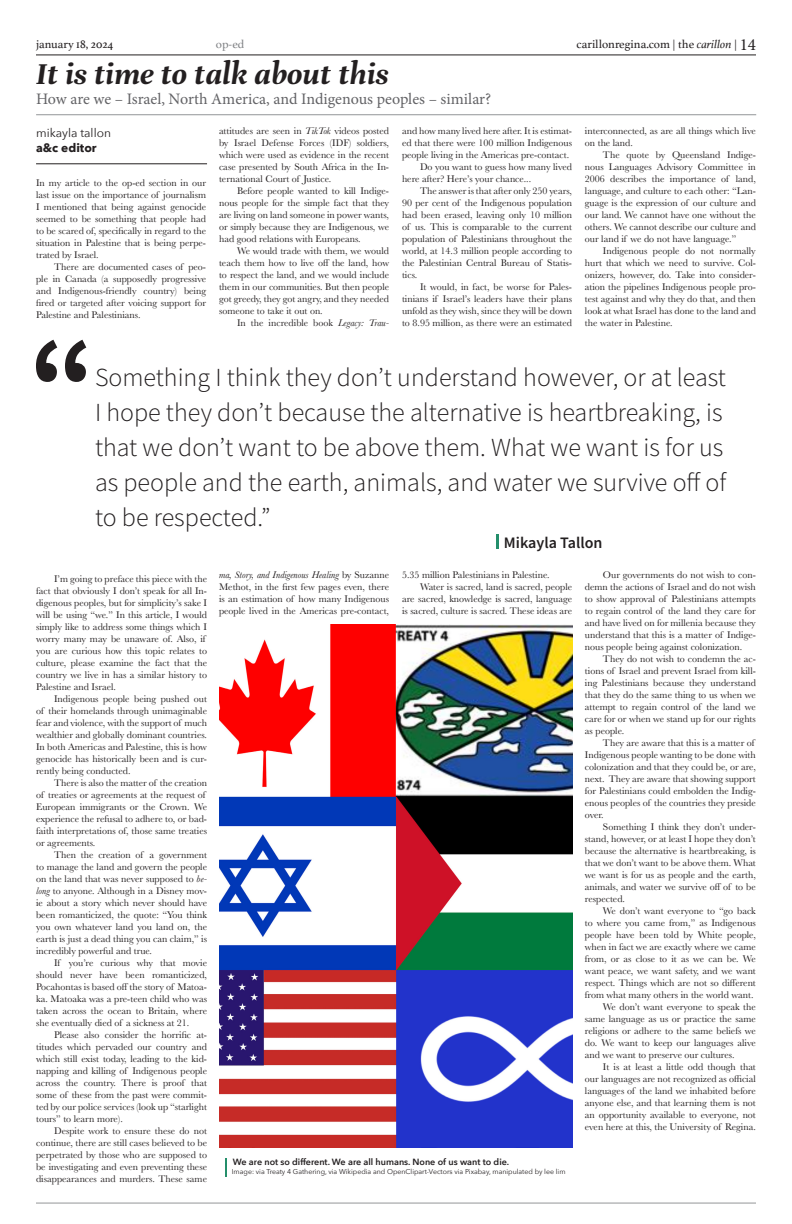
<style>
.page{position:relative;width:792px;height:1224px;background:#fff}
.page>*{position:absolute;margin:0;border:0;box-sizing:border-box;transform-origin:0 0}
.t1{font:700 122.4px "Source Sans Pro";color:#231f20}
.t2{font:italic 700 33px "Unna";color:#231f20}
.t3{font:300 26px/35px "Source Sans Pro";color:#231f20}
.t4{font:17px "Minion Pro";color:#231f20}
.t5{font:16px "Minion Pro";letter-spacing:-.005em;color:#636366}
.t6{font:600 16px "Source Sans Pro";color:#231f20}
.t7{font:12px "Athelas";color:#231f20}
.t8{font:12px "Avenir Next";color:#231f20}
.t9{font:700 12px "Avenir Next";color:#231f20}
.t10{font:12px "Athelas";color:#808285}
.t11{font:11.9px "Athelas";color:#231f20}
.t12{font:10px/12px "Baskerville";color:#231f20;text-align:justify}
.t13{font:600 9px "Avenir Next";color:#231f20}
.t14{font:7px "Avenir Next";color:#231f20}
.s1{font-style:italic}
</style>
<div class="page">
<hr style="left:36px;top:54px;width:720px;height:1px;background:#231f20">
<hr style="left:36px;top:163px;width:171px;height:1px;background:#231f20">
<hr style="left:36px;top:114px;width:720px;height:1px;background:#939598">
<img style="left:219px;top:625px;width:354px;height:523px">
<svg style="left:225px;top:1158px;width:2px;height:18px"></svg>
<hr style="left:36px;top:1203px;width:720px;height:1px;background:#939598">
<svg style="left:497px;top:535px;width:2px;height:13px"></svg>
<p class="t11" style="left:36px;top:35px;width:79px">january 18, 2024</p>
<p class="t10" style="left:216px;top:35px;width:30px">op-ed</p>
<p class="t7" style="left:577px;top:35px;width:162px">carillonregina.com | the <span class="s1">carillon</span> |</p>
<p class="t4" style="left:740px;top:33px;width:18px">14</p>
<p class="t2" style="left:36px;top:51px;width:354px">It is time to talk about this</p>
<p class="t5" style="left:36px;top:88px;width:457px">How are we – Israel, North America, and Indigenous peoples – similar?</p>
<p class="t8" style="left:36px;top:123px;width:76px">mikayla tallon</p>
<p class="t9" style="left:36px;top:137px;width:62px">a&amp;c editor</p>
<p class="t12" style="left:36px;top:177px;width:172px">In my article to the op-ed section in our last issue on the importance of journalism I mentioned that being against genocide seemed to be something that people had to be scared of, specifically in regard to the situation in Palestine that is being perpe&shy;trated by Israel.</p>
<p class="t12" style="left:36px;top:261px;width:172px;text-indent:18px">There are documented cases of peo&shy;ple in Canada (a supposedly progressive and Indigenous-friendly country) being fired or targeted after voicing support for Palestine and Palestinians.</p>
<p class="t12" style="left:219px;top:125px;width:172px">attitudes are seen in <span class="s1">TikTok</span> videos posted by Israel Defense Forces (IDF) soldiers, which were used as evidence in the recent case presented by South Africa in the In&shy;ternational Court of Justice.</p>
<p class="t12" style="left:219px;top:185px;width:172px;text-indent:18px">Before people wanted to kill Indige&shy;nous people for the simple fact that they are living on land someone in power wants, or simply because they are Indigenous, we had good relations with Europeans.</p>
<p class="t12" style="left:219px;top:245px;width:172px;text-indent:18px">We would trade with them, we would teach them how to live off the land, how to respect the land, and we would include them in our communities. But then people got greedy, they got angry, and they needed someone to take it out on.</p>
<p class="t12" style="left:237px;top:317px;width:154px">In the incredible book <span class="s1">Legacy: Trau-</span></p>
<p class="t12" style="left:402px;top:125px;width:172px">and how many lived here after. It is estimat&shy;ed that there were 100 million Indigenous people living in the Americas pre-contact.</p>
<p class="t12" style="left:402px;top:161px;width:172px;text-indent:18px">Do you want to guess how many lived here after? Here’s your chance...</p>
<p class="t12" style="left:402px;top:185px;width:172px;text-indent:18px">The answer is that after only 250 years, 90 per cent of the Indigenous population had been erased, leaving only 10 million of us. This is comparable to the current population of Palestinians throughout the world, at 14.3 million people according to the Palestinian Central Bureau of Statis&shy;tics.</p>
<p class="t12" style="left:402px;top:281px;width:172px;text-indent:18px">It would, in fact, be worse for Pales&shy;tinians if Israel’s leaders have their plans unfold as they wish, since they will be down to 8.95 million, as there were an estimated</p>
<p class="t12" style="left:585px;top:125px;width:172px">interconnected, as are all things which live on the land.</p>
<p class="t12" style="left:585px;top:149px;width:172px;text-indent:18px">The quote by Queensland Indige&shy;nous Languages Advisory Committee in 2006 describes the importance of land, language, and culture to each other: “Lan&shy;guage is the expression of our culture and our land. We cannot have one without the others. We cannot describe our culture and our land if we do not have language.”</p>
<p class="t12" style="left:585px;top:245px;width:172px;text-indent:18px">Indigenous people do not normally hurt that which we need to survive. Col&shy;onizers, however, do. Take into consider&shy;ation the pipelines Indigenous people pro&shy;test against and why they do that, and then look at what Israel has done to the land and the water in Palestine.</p>
<p class="t1" style="left:29px;top:300px;width:67px">“</p>
<p class="t3" style="left:95px;top:360px;width:633px">Something I think they don’t understand however, or at least I hope they don’t because the alternative is heartbreaking, is that we don’t want to be above them. What we want is for us as people and the earth, animals, and water we survive off of to be respected.”</p>
<p class="t6" style="left:504px;top:532px;width:100px">Mikayla Tallon</p>
<p class="t12" style="left:36px;top:573px;width:172px;text-align:left;text-indent:18px">I’m going to preface this piece with the fact that obviously I don’t speak for all In&shy;digenous peoples, but for simplicity’s sake I will be using “we.” In this article, I would simply like to address some things which I worry many may be unaware of. Also, if you are curious how this topic relates to culture, please examine the fact that the country we live in has a similar history to Palestine and Israel.</p>
<p class="t12" style="left:36px;top:693px;width:172px;text-indent:18px">Indigenous people being pushed out of their homelands through unimaginable fear and violence, with the support of much wealthier and globally dominant countries.<br>In both Americas and Palestine, this is how genocide has historically been and is cur&shy;rently being conducted.</p>
<p class="t12" style="left:36px;top:777px;width:172px;text-align:left;text-indent:18px">There is also the matter of the creation of treaties or agreements at the request of European immigrants or the Crown. We experience the refusal to adhere to, or bad&shy;faith interpretations of, those same treaties or agreements.</p>
<p class="t12" style="left:36px;top:849px;width:172px;text-indent:18px">Then the creation of a government to manage the land and govern the people on the land that was never supposed to <span class="s1">be&shy;long</span> to anyone. Although in a Disney mov&shy;ie about a story which never should have been romanticized, the quote: “You think you own whatever land you land on, the earth is just a dead thing you can claim,” is incredibly powerful and true.</p>
<p class="t12" style="left:36px;top:957px;width:172px;text-indent:18px">If you’re curious why that movie should never have been romanticized, Pocahontas is based off the story of Matoa&shy;ka. Matoaka was a pre-teen child who was taken across the ocean to Britain, where she eventually died of a sickness at 21.</p>
<p class="t12" style="left:36px;top:1029px;width:172px;text-indent:18px">Please also consider the horrific at&shy;titudes which pervaded our country and which still exist today, leading to the kid&shy;napping and killing of Indigenous people across the country. There is proof that some of these from the past were commit&shy;ted by our police services (look up “starlight tours” to learn more).</p>
<p class="t12" style="left:36px;top:1125px;width:172px;text-indent:18px">Despite work to ensure these do not continue, there are still cases believed to be perpetrated by those who are supposed to be investigating and even preventing these disappearances and murders. These same</p>
<p class="t12" style="left:219px;top:569px;width:172px"><span class="s1">ma, Story, and Indigenous Healing</span> by Suzanne Methot, in the first few pages even, there is an estimation of how many Indigenous people lived in the Americas pre-contact,</p>
<p class="t12" style="left:402px;top:569px;width:149px">5.35 million Palestinians in Palestine.</p>
<p class="t12" style="left:402px;top:581px;width:172px;text-indent:18px">Water is sacred, land is sacred, people are sacred, knowledge is sacred, language is sacred, culture is sacred. These ideas are</p>
<p class="t13" style="left:233px;top:1154px;width:278px">We are not so different. We are all humans. None of us want to die.</p>
<p class="t14" style="left:232px;top:1166px;width:335px">Image: via Treaty 4 Gathering, via Wikipedia and OpenClipart-Vectors via Pixabay, manipulated by lee lim</p>
<p class="t12" style="left:585px;top:569px;width:172px;text-indent:18px">Our governments do not wish to con&shy;demn the actions of Israel and do not wish to show approval of Palestinians attempts to regain control of the land they care for and have lived on for millenia because they understand that this is a matter of Indige&shy;nous people being against colonization.</p>
<p class="t12" style="left:585px;top:653px;width:172px;text-indent:18px">They do not wish to condemn the ac&shy;tions of Israel and prevent Israel from kill&shy;ing Palestinians because they understand that they do the same thing to us when we attempt to regain control of the land we care for or when we stand up for our rights as people.</p>
<p class="t12" style="left:585px;top:737px;width:172px;text-align:left;text-indent:18px">They are aware that this is a matter of Indigenous people wanting to be done with colonization and that they could be, or are, next. They are aware that showing support for Palestinians could embolden the Indig&shy;enous peoples of the countries they preside over.</p>
<p class="t12" style="left:585px;top:821px;width:172px;text-indent:18px">Something I think they don’t under&shy;stand, however, or at least I hope they don’t because the alternative is heartbreaking, is that we don’t want to be above them. What we want is for us as people and the earth, animals, and water we survive off of to be respected.</p>
<p class="t12" style="left:585px;top:905px;width:172px;text-indent:18px">We don’t want everyone to “go back to where you came from,” as Indigenous people have been told by White people, when in fact we are exactly where we came from, or as close to it as we can be. We want peace, we want safety, and we want respect. Things which are not so different from what many others in the world want.</p>
<p class="t12" style="left:585px;top:1001px;width:172px;text-indent:18px">We don’t want everyone to speak the same language as us or practice the same religions or adhere to the same beliefs we do. We want to keep our languages alive and we want to preserve our cultures.</p>
<p class="t12" style="left:585px;top:1061px;width:172px;text-indent:18px">It is at least a little odd though that our languages are not recognized as official languages of the land we inhabited before anyone else, and that learning them is not an opportunity available to everyone, not even here at this, the University of Regina.</p>
</div>
